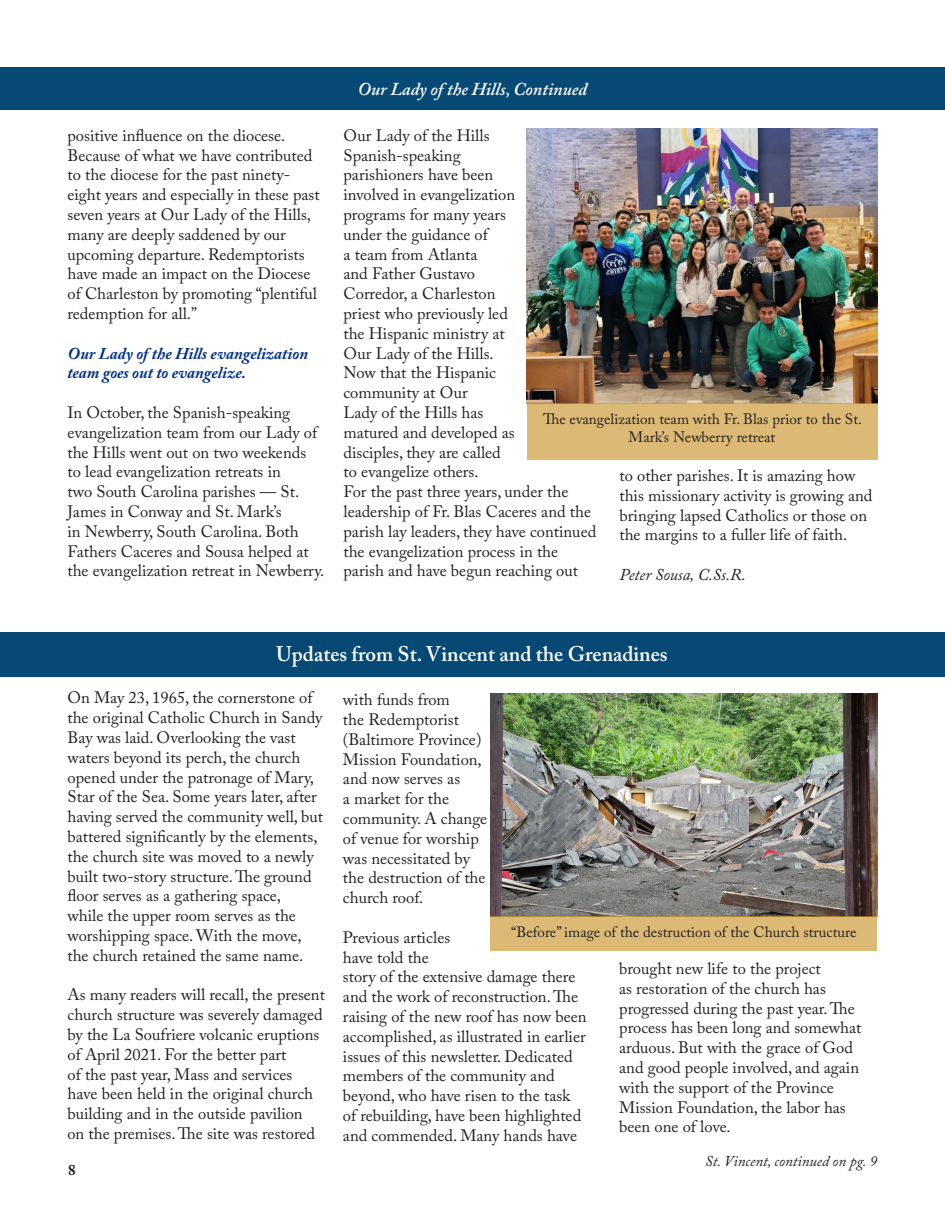
<style>
.page{position:relative;width:945px;height:1215px;background:#fff}
.page>*{position:absolute;margin:0;border:0;box-sizing:border-box;transform-origin:0 0}
.t1{font:600 21px "Adobe Caslon Pro";color:#fff}
.t2{font:italic 600 18px "Adobe Caslon Pro";color:#fff}
.t3{font:16.5px/19.8px "Adobe Caslon Pro";color:#231f20}
.t4{font:italic 700 16.5px/19.8px "Adobe Caslon Pro";color:#003186}
.t5{font:italic 16.5px "Adobe Caslon Pro";color:#231f20}
.t6{font:15px/18px "Adobe Caslon Pro";color:#231f20;text-align:center}
.Paragraph_Style_1{font:italic 15px "Adobe Caslon Pro";color:#231f20}
.t7{font:700 15px "Adobe Caslon Pro";color:#231f20}
</style>
<div class="page">
<div style="left:0;top:68px;width:945px;height:42px;background:#064975"></div>
<img style="left:526px;top:129px;width:352px;height:274px">
<div style="left:527px;top:403px;width:350px;height:57px;background:#dcba75"></div>
<div style="left:0;top:633px;width:945px;height:44px;background:#064975"></div>
<img style="left:490px;top:693px;width:387px;height:223px">
<div style="left:490px;top:916px;width:387px;height:35px;background:#dcba75"></div>
<p class="t2" style="left:358px;top:78px;width:231px">Our Lady of the Hills, Continued</p>
<p class="t3" style="left:68px;top:125px;width:254px">positive influence on the diocese.<br>Because of what we have contributed to the diocese for the past ninety&shy;eight years and especially in these past seven years at Our Lady of the Hills, many are deeply saddened by our upcoming departure. Redemptorists have made an impact on the Diocese of Charleston by promoting “plentiful redemption for all.”</p>
<p class="t4" style="left:68px;top:343px;width:242px">Our Lady of the Hills evangelization team goes out to evangelize.</p>
<p class="t3" style="left:68px;top:402px;width:258px">In October, the Spanish-speaking evangelization team from our Lady of the Hills went out on two weekends<br>to lead evangelization retreats in<br>two South Carolina parishes — St.<br>James in Conway and St. Mark’s<br>in Newberry, South Carolina. Both Fathers Caceres and Sousa helped at the evangelization retreat in Newberry.</p>
<p class="t6" style="left:543px;top:409px;width:320px">The evangelization team with Fr. Blas prior to the St.<br>Mark’s Newberry retreat</p>
<p class="t3" style="left:344px;top:125px;width:254px">Our Lady of the Hills<br>Spanish-speaking<br>parishioners have been<br>involved in evangelization<br>programs for many years<br>under the guidance of<br>a team from Atlanta<br>and Father Gustavo<br>Corredor, a Charleston<br>priest who previously led<br>the Hispanic ministry at<br>Our Lady of the Hills.<br>Now that the Hispanic<br>community at Our<br>Lady of the Hills has<br>matured and developed as<br>disciples, they are called<br>to evangelize others.<br>For the past three years, under the leadership of Fr. Blas Caceres and the parish lay leaders, they have continued the evangelization process in the parish and have begun reaching out</p>
<p class="t3" style="left:620px;top:465px;width:255px">to other parishes. It is amazing how this missionary activity is growing and bringing lapsed Catholics or those on the margins to a fuller life of faith.</p>
<p class="t5" style="left:620px;top:565px;width:128px">Peter Sousa, C.Ss.R.</p>
<p class="t1" style="left:276px;top:642px;width:393px">Updates from St. Vincent and the Grenadines</p>
<p class="t3" style="left:68px;top:688px;width:257px">On May 23, 1965, the cornerstone of the original Catholic Church in Sandy Bay was laid. Overlooking the vast waters beyond its perch, the church opened under the patronage of Mary, Star of the Sea. Some years later, after having served the community well, but battered significantly by the elements, the church site was moved to a newly built two-story structure. The ground floor serves as a gathering space,<br>while the upper room serves as the worshipping space. With the move, the church retained the same name.</p>
<p class="t3" style="left:68px;top:985px;width:259px">As many readers will recall, the present church structure was severely damaged by the La Soufriere volcanic eruptions of April 2021. For the better part<br>of the past year, Mass and services have been held in the original church building and in the outside pavilion<br>on the premises. The site was restored</p>
<p class="t3" style="left:343px;top:690px;width:146px">with funds from<br>the Redemptorist (Baltimore Province)<br>Mission Foundation, and now serves as<br>a market for the community. A change of venue for worship was necessitated by the destruction of the church roof.</p>
<p class="t3" style="left:343px;top:927px;width:245px">Previous articles<br>have told the<br>story of the extensive damage there and the work of reconstruction. The raising of the new roof has now been accomplished, as illustrated in earlier issues of this newsletter. Dedicated members of the community and beyond, who have risen to the task of rebuilding, have been highlighted and commended. Many hands have</p>
<p class="t6" style="left:511px;top:923px;width:347px">“Before” image of the destruction of the Church structure</p>
<p class="t3" style="left:619px;top:958px;width:244px">brought new life to the project<br>as restoration of the church has progressed during the past year. The process has been long and somewhat arduous. But with the grace of God and good people involved, and again with the support of the Province<br>Mission Foundation, the labor has been one of love.</p>
<p class="Paragraph_Style_1" style="left:705px;top:1152px;width:173px">St. Vincent, continued on pg. 9</p>
<p class="t7" style="left:68px;top:1161px;width:9px">8</p>
</div>
